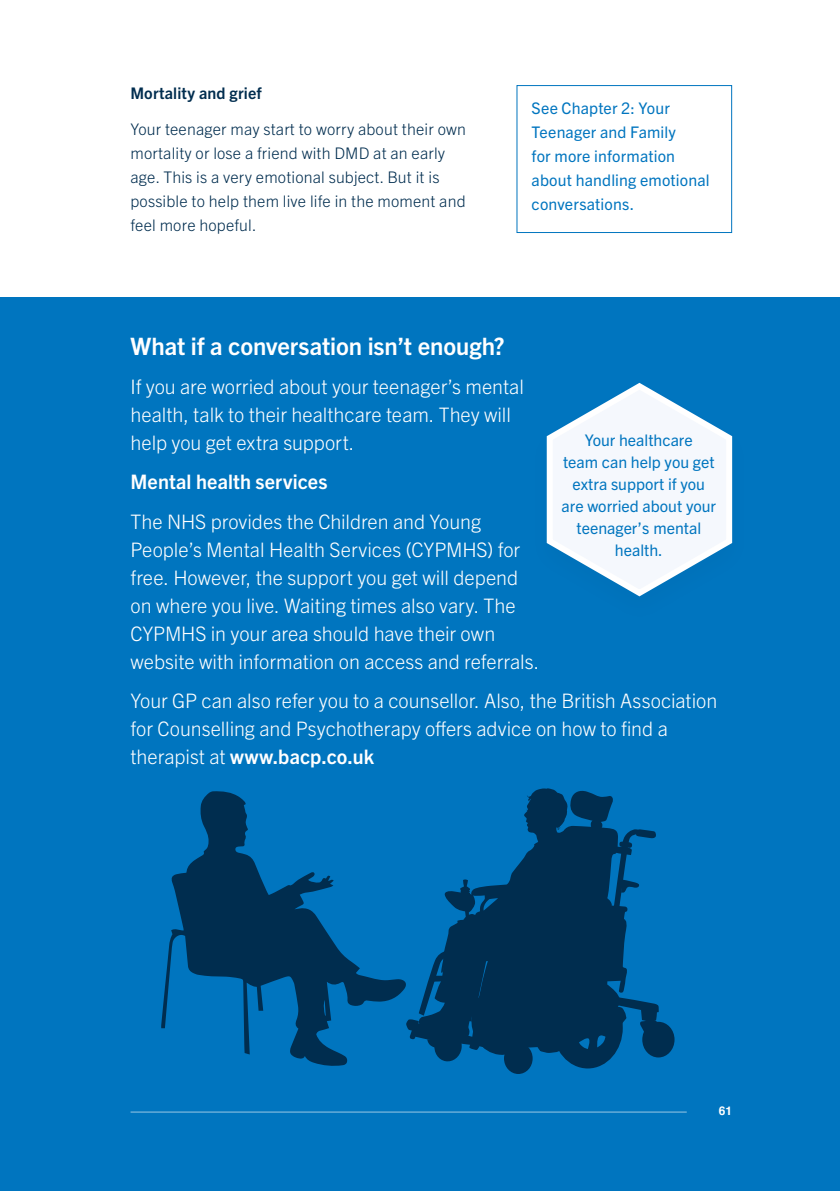
<style>
.page{position:relative;width:840px;height:1191px;background:#fff}
.page>*{position:absolute;margin:0;border:0;box-sizing:border-box;transform-origin:0 0}
.t1{font:700 24px "Trade Gothic Next LT Pro";letter-spacing:-.005em;color:#fff}
.t2{font:300 20px/28px "Trade Gothic Next LT Pro";letter-spacing:-.005em;color:#fff}
.t3{font:700 20px "Trade Gothic Next LT Pro";letter-spacing:.005em;color:#fff}
.t4{font:16px/22px "Trade Gothic Next LT Pro";color:#0075bf}
.t5{font:300 16px/24px "Trade Gothic Next LT Pro";letter-spacing:.01em;color:#002d4f}
.t6{font:700 16px "Trade Gothic Next LT Pro";letter-spacing:.01em;color:#002d4f}
.t7{font:700 12px "Helvetica";color:#fff}
.s1{font-weight:700}
</style>
<div class="page">
<div style="left:516px;top:85px;width:215px;height:148px;border:1px solid #0075bf"></div>
<div style="left:0;top:298px;width:839px;height:893px;background:#0075bf"></div>
<svg style="left:546px;top:382px;width:187px;height:215px"></svg>
<div style="left:503px;top:1042px;width:29px;height:32px;background:#002d4f;border-radius:50%"></div>
<div style="left:642px;top:1021px;width:32px;height:36px;background:#002d4f;border-radius:50%"></div>
<svg style="left:407px;top:788px;width:251px;height:280px"></svg>
<svg style="left:161px;top:791px;width:246px;height:275px"></svg>
<hr style="left:130px;top:1111px;width:556px;height:1px;background:#fff">
<p class="t6" style="left:130px;top:82px;width:133px">Mortality and grief</p>
<p class="t5" style="left:130px;top:116px;width:336px">Your teenager may start to worry about their own mortality or lose a friend with DMD at an early age. This is a very emotional subject. But it is possible to help them live life in the moment and feel more hopeful.</p>
<p class="t4" style="left:531px;top:95px;width:179px;line-height:24px">See Chapter 2: Your<br>Teenager and Family<br>for more information about handling emotional conversations.</p>
<p class="t1" style="left:130px;top:329px;width:375px">What if a conversation isn’t enough?</p>
<p class="t2" style="left:130px;top:371px;width:394px">If you are worried about your teenager’s mental health, talk to their healthcare team. They will help you get extra support.</p>
<p class="t3" style="left:130px;top:468px;width:198px">Mental health services</p>
<p class="t2" style="left:130px;top:506px;width:410px">The NHS provides the Children and Young People’s Mental Health Services (CYPMHS) for free. However, the support you get will depend on where you live. Waiting times also vary. The CYPMHS in your area should have their own website with information on access and referrals.</p>
<p class="t2" style="left:130px;top:685px;width:588px">Your GP can also refer you to a counsellor. Also, the British Association for Counselling and Psychotherapy offers advice on how to find a therapist at <span class="s1">www.bacp.co.uk</span></p>
<p class="t4" style="left:561px;top:428px;width:156px;text-align:center">Your healthcare<br>team can help you get extra support if you are worried about your teenager’s mental health.</p>
<p class="t7" style="left:718px;top:1101px;width:15px">61</p>
</div>
